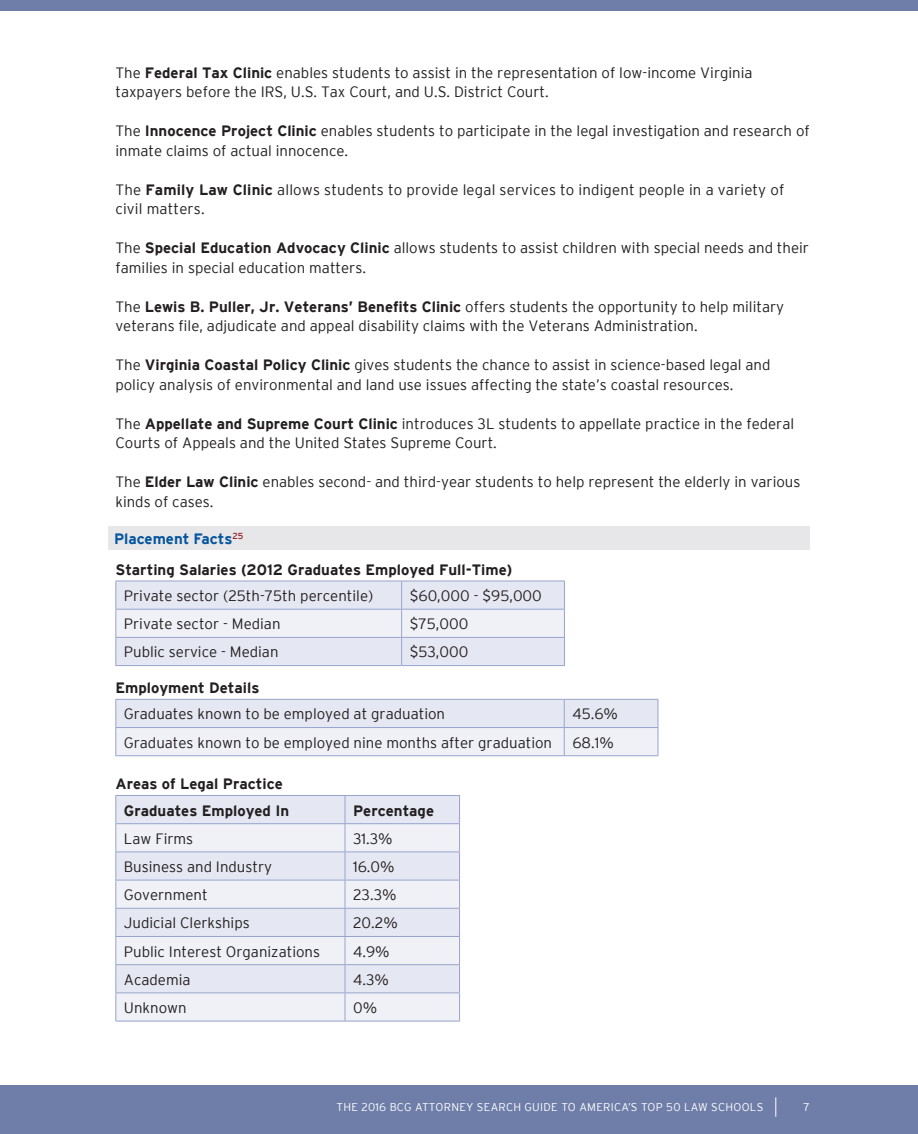
<style>
.page{position:relative;width:918px;height:1134px;background:#fff}
.page>*{position:absolute;margin:0;border:0;box-sizing:border-box;transform-origin:0 0}
.t1{font:300 15px/19.5px "Interstate";color:#231f20}
.t2{font:700 15px/30.3px "Interstate";color:#231f20}
.t3{font:300 11.25px "Interstate";letter-spacing:.025em;color:#fff}
.s1{font-weight:700}
.s2{color:#05559e}
</style>
<div class="page">
<div style="left:0;top:1085px;width:918px;height:49px;background:#6f7ea9"></div>
<div style="left:0;top:0;width:918px;height:11px;background:#6f7ea9"></div>
<svg style="left:775px;top:1097px;width:1px;height:20px"></svg>
<div style="left:108px;top:526px;width:702px;height:24px;background:#e7e7e9"></div>
<svg style="left:115px;top:581px;width:450px;height:84px"></svg>
<hr style="left:115px;top:665px;width:287px;height:1px;background:#98a4cc">
<hr style="left:402px;top:665px;width:163px;height:1px;background:#98a4cc">
<svg style="left:115px;top:699px;width:544px;height:57px"></svg>
<hr style="left:115px;top:755px;width:449px;height:1px;background:#98a4cc">
<hr style="left:564px;top:755px;width:94px;height:1px;background:#98a4cc">
<div style="left:116px;top:796px;width:343px;height:27px;background:#e5e8f2"></div>
<svg style="left:116px;top:824px;width:343px;height:197px;fill:#eff1f7"></svg>
<hr style="left:115px;top:795px;width:230px;height:1px;background:#98a4cc">
<hr style="left:345px;top:795px;width:115px;height:1px;background:#98a4cc">
<hr style="left:115px;top:823px;width:230px;height:1px;background:#98a4cc">
<hr style="left:345px;top:823px;width:115px;height:1px;background:#98a4cc">
<hr style="left:115px;top:852px;width:230px;height:1px;background:#98a4cc">
<hr style="left:345px;top:852px;width:115px;height:1px;background:#98a4cc">
<hr style="left:115px;top:880px;width:230px;height:1px;background:#98a4cc">
<hr style="left:345px;top:880px;width:115px;height:1px;background:#98a4cc">
<hr style="left:115px;top:908px;width:230px;height:1px;background:#98a4cc">
<hr style="left:345px;top:908px;width:115px;height:1px;background:#98a4cc">
<hr style="left:115px;top:936px;width:230px;height:1px;background:#98a4cc">
<hr style="left:345px;top:936px;width:115px;height:1px;background:#98a4cc">
<hr style="left:115px;top:964px;width:230px;height:1px;background:#98a4cc">
<hr style="left:345px;top:964px;width:115px;height:1px;background:#98a4cc">
<hr style="left:115px;top:993px;width:230px;height:1px;background:#98a4cc">
<svg style="left:115px;top:796px;width:1px;height:225px"></svg>
<hr style="left:345px;top:993px;width:115px;height:1px;background:#98a4cc">
<svg style="left:345px;top:796px;width:1px;height:225px"></svg>
<svg style="left:459px;top:796px;width:1px;height:225px"></svg>
<hr style="left:115px;top:1021px;width:230px;height:1px;background:#98a4cc">
<hr style="left:345px;top:1021px;width:115px;height:1px;background:#98a4cc">
<p class="t1" style="left:115px;top:63px;width:639px">The <span class="s1">Federal Tax Clinic</span> enables students to assist in the representation of low-income Virginia taxpayers before the IRS, U.S. Tax Court, and U.S. District Court.</p>
<p class="t1" style="left:115px;top:121px;width:696px">The <span class="s1">Innocence Project Clinic</span> enables students to participate in the legal investigation and research of inmate claims of actual innocence.</p>
<p class="t1" style="left:115px;top:180px;width:671px">The <span class="s1">Family Law Clinic</span> allows students to provide legal services to indigent people in a variety of civil matters.</p>
<p class="t1" style="left:115px;top:238px;width:695px">The <span class="s1">Special Education Advocacy Clinic</span> allows students to assist children with special needs and their families in special education matters.</p>
<p class="t1" style="left:115px;top:297px;width:670px">The <span class="s1">Lewis B. Puller, Jr. Veterans’ Benefits Clinic</span> offers students the opportunity to help military veterans file, adjudicate and appeal disability claims with the Veterans Administration.</p>
<p class="t1" style="left:115px;top:355px;width:657px">The <span class="s1">Virginia Coastal Policy Clinic</span> gives students the chance to assist in science-based legal and policy analysis of environmental and land use issues affecting the state’s coastal resources.</p>
<p class="t1" style="left:115px;top:414px;width:680px">The <span class="s1">Appellate and Supreme Court Clinic</span> introduces 3L students to appellate practice in the federal<br>Courts of Appeals and the United States Supreme Court.</p>
<p class="t1" style="left:115px;top:472px;width:687px">The <span class="s1">Elder Law Clinic</span> enables second- and third-year students to help represent the elderly in various kinds of cases.</p>
<p class="t2" style="left:114px;top:524px;width:400px"><span class="s2">Placement Facts</span><sup>25<br></sup>Starting Salaries (2012 Graduates Employed Full-Time)</p>
<p class="t1" style="left:124px;top:586px;width:251px">Private sector (25th-75th percentile)</p>
<p class="t1" style="left:410px;top:586px;width:134px">$60,000 - $95,000</p>
<p class="t1" style="left:124px;top:614px;width:158px">Private sector - Median</p>
<p class="t1" style="left:410px;top:614px;width:60px">$75,000</p>
<p class="t1" style="left:124px;top:642px;width:156px">Public service - Median</p>
<p class="t1" style="left:410px;top:642px;width:60px">$53,000</p>
<p class="t2" style="left:115px;top:672px;width:145px">Employment Details</p>
<p class="t1" style="left:124px;top:704px;width:323px">Graduates known to be employed at graduation</p>
<p class="t1" style="left:572px;top:704px;width:47px">45.6%</p>
<p class="t1" style="left:124px;top:732px;width:430px">Graduates known to be employed nine months after graduation</p>
<p class="t1" style="left:572px;top:732px;width:43px">68.1%</p>
<p class="t2" style="left:115px;top:771px;width:175px;line-height:26.4px;text-align:center">Areas of Legal Practice<br>Graduates Employed In</p>
<p class="t2" style="left:353px;top:795px;width:83px">Percentage</p>
<p class="t1" style="left:124px;top:829px;width:71px">Law Firms</p>
<p class="t1" style="left:353px;top:829px;width:41px">31.3%</p>
<p class="t1" style="left:124px;top:857px;width:150px">Business and Industry</p>
<p class="t1" style="left:353px;top:857px;width:43px">16.0%</p>
<p class="t1" style="left:124px;top:885px;width:85px">Government</p>
<p class="t1" style="left:353px;top:885px;width:45px">23.3%</p>
<p class="t1" style="left:124px;top:913px;width:127px">Judicial Clerkships</p>
<p class="t1" style="left:353px;top:913px;width:46px">20.2%</p>
<p class="t1" style="left:124px;top:941px;width:198px">Public Interest Organizations</p>
<p class="t1" style="left:353px;top:941px;width:38px">4.9%</p>
<p class="t1" style="left:124px;top:970px;width:68px">Academia</p>
<p class="t1" style="left:353px;top:970px;width:37px">4.3%</p>
<p class="t1" style="left:124px;top:998px;width:64px">Unknown</p>
<p class="t1" style="left:353px;top:998px;width:26px">0%</p>
<p class="t3" style="left:337px;top:1100px;width:428px">THE 2016 BCG ATTORNEY SEARCH GUIDE TO AMERICA’S TOP 50 LAW SCHOOLS</p>
<p class="t3" style="left:804px;top:1100px;width:8px">7</p>
</div>
